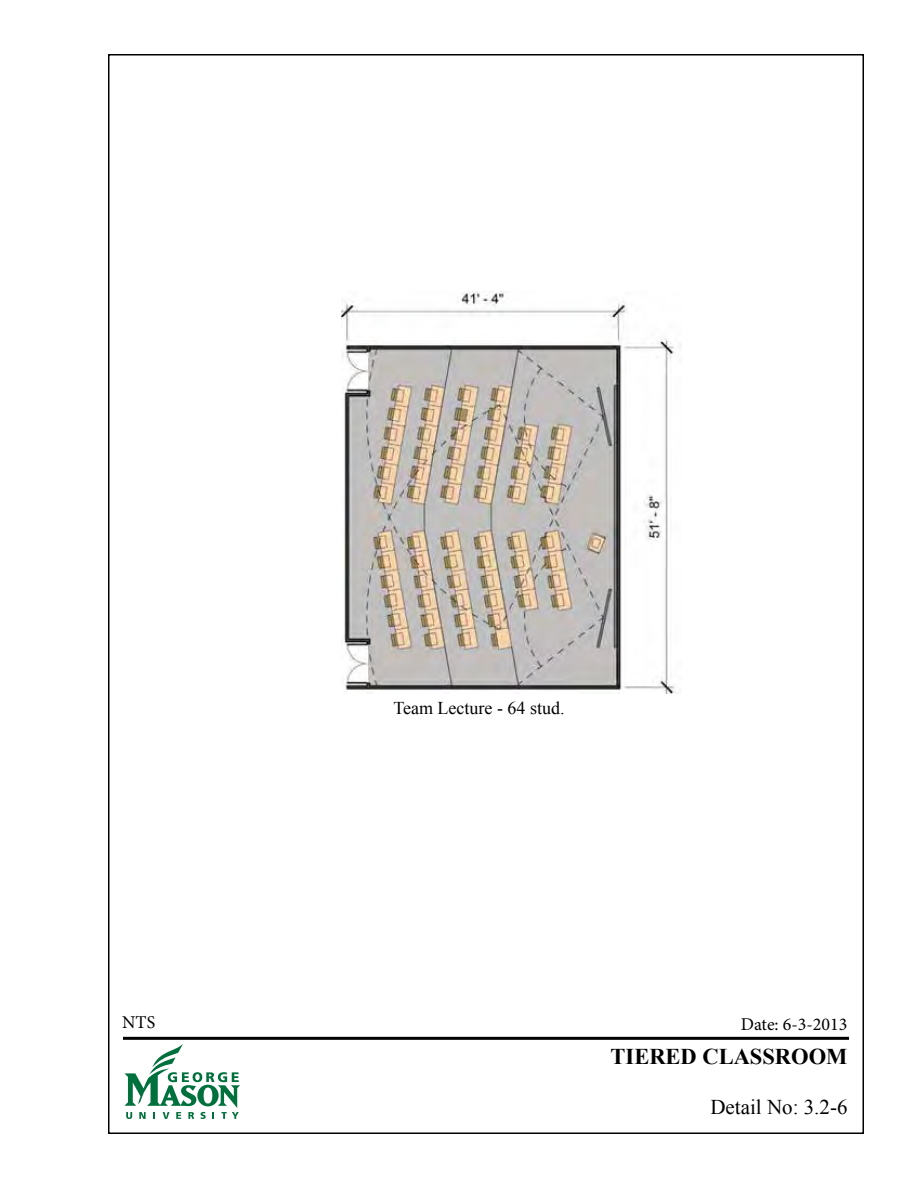
<style>
.page{position:relative;width:918px;height:1188px;background:#fff}
.page>*{position:absolute;margin:0;border:0;box-sizing:border-box;transform-origin:0 0}
.t1{font:700 22.5px "Times New Roman";color:#000}
.t2{font:21px "Times New Roman";color:#000}
.t3{font:18px "Times New Roman";color:#000}
.t4{font:18px "Minion Pro";color:#000}
</style>
<div class="page">
<hr style="left:123px;top:1037px;width:726px;height:3px;background:#000">
<svg style="left:124px;top:1044px;width:116px;height:75px"></svg>
<img style="left:342px;top:292px;width:334px;height:401px">
<p class="t3" style="left:393px;top:696px;width:173px">Team Lecture - 64 stud.</p>
<p class="t4" style="left:122px;top:1011px;width:35px">NTS</p>
<p class="t4" style="left:741px;top:1012px;width:108px">Date: 6-3-2013</p>
<p class="t1" style="left:611px;top:1041px;width:238px">TIERED CLASSROOM</p>
<p class="t2" style="left:710px;top:1092px;width:139px">Detail No: 3.2-6</p>
</div>
